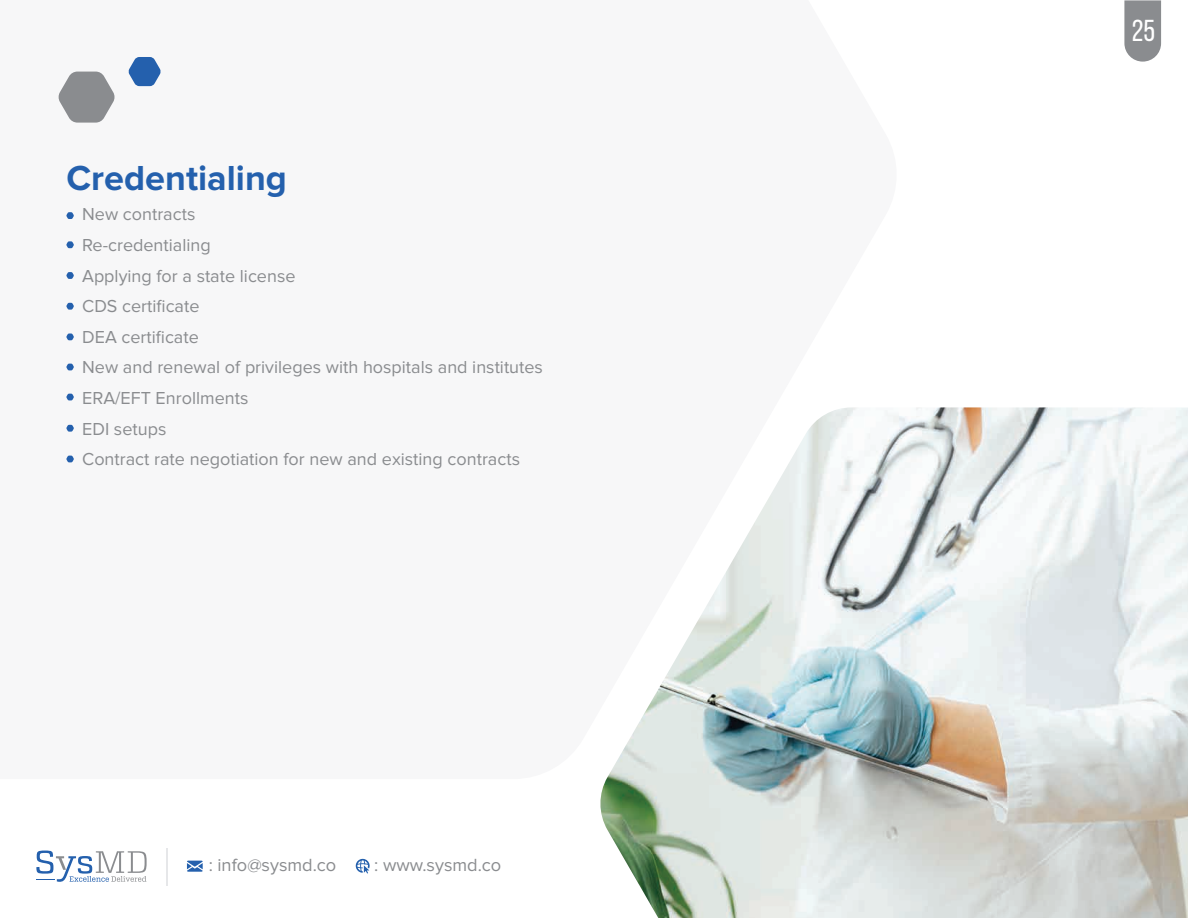
<style>
.page{position:relative;width:1188px;height:918px;background:#fff}
.page>*{position:absolute;margin:0;border:0;box-sizing:border-box;transform-origin:0 0}
.t1{font:700 36px "Proxima Nova";color:#2460ad}
.t2{font:30.3px "Bebas Neue";color:#fff}
.t3{font:18.3px "Proxima Nova";color:#8a8c8f}
.t4{font:18px/30.6px "Proxima Nova";color:#8a8c8f}
</style>
<div class="page">
<svg style="left:58px;top:72px;width:57px;height:51px"></svg>
<svg style="left:128px;top:57px;width:33px;height:29px"></svg>
<svg style="left:1124px;top:0;width:37px;height:62px;background:#949598"></svg>
<svg style="left:66px;top:212px;width:8px;height:7px"></svg>
<svg style="left:66px;top:241px;width:8px;height:7px"></svg>
<svg style="left:66px;top:272px;width:8px;height:7px"></svg>
<svg style="left:66px;top:303px;width:8px;height:7px"></svg>
<svg style="left:66px;top:333px;width:8px;height:7px"></svg>
<svg style="left:66px;top:364px;width:8px;height:6px"></svg>
<svg style="left:66px;top:394px;width:8px;height:6px"></svg>
<svg style="left:66px;top:425px;width:8px;height:7px"></svg>
<svg style="left:66px;top:456px;width:8px;height:6px"></svg>
<svg style="left:36px;top:851px;width:111px;height:31px"></svg>
<svg style="left:356px;top:859px;width:14px;height:15px"></svg>
<svg style="left:187px;top:861px;width:16px;height:11px"></svg>
<hr style="left:166px;top:848px;width:2px;height:38px;background:#e6e7e9">
<img style="left:600px;top:407px;width:588px;height:511px">
<h1 class="t1" style="left:67px;top:162px;width:222px">Credentialing</h1>
<p class="t4" style="left:82px;top:200px;width:462px">New contracts<br>Re-credentialing<br>Applying for a state license<br>CDS certificate<br>DEA certificate<br>New and renewal of privileges with hospitals and institutes<br>ERA/EFT Enrollments<br>EDI setups<br>Contract rate negotiation for new and existing contracts</p>
<p class="t3" style="left:209px;top:856px;width:129px">: info@sysmd.co</p>
<p class="t3" style="left:374px;top:856px;width:129px">: www.sysmd.co</p>
<h2 class="t2" style="left:1132px;top:14px;width:25px">25</h2>
</div>
